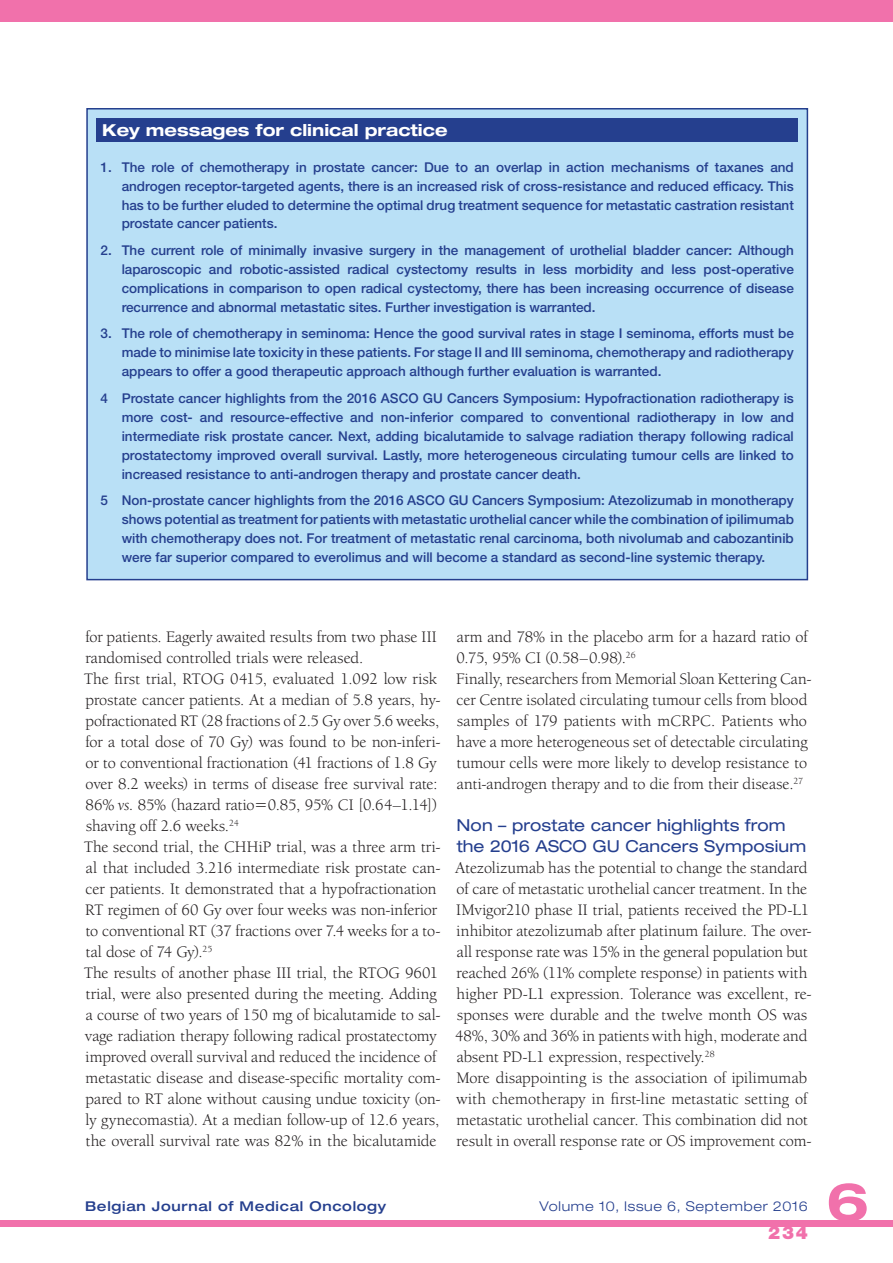
<style>
.page{position:relative;width:893px;height:1263px;background:#fff}
.page>*{position:absolute;margin:0;border:0;box-sizing:border-box;transform-origin:0 0}
.t1{font:700 expanded 52.5px "Helvetica Neue LT Std";color:#f171ab}
.t2{font:900 18px "Helvetica Neue LT Std";color:#f171ab}
.t3{font:16.5px/21px "Berkeley Oldstyle IT Cby BT";letter-spacing:.005em;color:#231f20}
.t4{font:expanded 16.5px/21px "Helvetica Neue LT Std";letter-spacing:.005em;color:#253f8e}
.t5{font:700 expanded 16.5px "Helvetica Neue LT Std";color:#fff}
.t6{font:500 13.5px/18.9px "Helvetica Neue LT Std";color:#253f8e;text-align:justify}
.t7{font:500 expanded 13.5px "Helvetica Neue LT Std";letter-spacing:.05em;color:#253f8e}
.t8{font:300 expanded 13.5px "Helvetica Neue LT Std";letter-spacing:.05em;color:#253f8e}
.s1{font-style:italic}
</style>
<div class="page">
<div style="left:0;top:1220px;width:893px;height:7px;background:#f171ab"></div>
<div style="left:0;top:0;width:893px;height:21px;background:#f171ab"></div>
<div style="left:87px;top:109px;width:720px;height:471px;background:#b9e0f6"></div>
<div style="left:96px;top:118px;width:702px;height:24px;background:#253f8e"></div>
<div style="left:86px;top:108px;width:722px;height:472px;border:2px solid #253f8e"></div>
<p class="t5" style="left:102px;top:120px;width:347px">Key messages for clinical practice</p>
<p class="t6" style="left:122px;top:157px;width:674px;text-indent:-21px">1. The role of chemotherapy in prostate cancer: Due to an overlap in action mechanisms of taxanes and androgen receptor-targeted agents, there is an increased risk of cross-resistance and reduced efficacy. This has to be further eluded to determine the optimal drug treatment sequence for metastatic castration resistant prostate cancer patients.</p>
<p class="t6" style="left:122px;top:241px;width:674px;text-indent:-21px">2. The current role of minimally invasive surgery in the management of urothelial bladder cancer: Although laparoscopic and robotic-assisted radical cystectomy results in less morbidity and less post-operative complications in comparison to open radical cystectomy, there has been increasing occurrence of disease recurrence and abnormal metastatic sites. Further investigation is warranted.</p>
<p class="t6" style="left:122px;top:324px;width:674px;text-indent:-21px">3. The role of chemotherapy in seminoma: Hence the good survival rates in stage I seminoma, efforts must be made to minimise late toxicity in these patients. For stage II and III seminoma, chemotherapy and radiotherapy appears to offer a good therapeutic approach although further evaluation is warranted.</p>
<p class="t6" style="left:122px;top:388px;width:674px;text-indent:-21px">4 Prostate cancer highlights from the 2016 ASCO GU Cancers Symposium: Hypofractionation radiotherapy is more cost- and resource-effective and non-inferior compared to conventional radiotherapy in low and intermediate risk prostate cancer. Next, adding bicalutamide to salvage radiation therapy following radical prostatectomy improved overall survival. Lastly, more heterogeneous circulating tumour cells are linked to increased resistance to anti-androgen therapy and prostate cancer death.</p>
<p class="t6" style="left:122px;top:491px;width:674px;text-indent:-21px">5 Non-prostate cancer highlights from the 2016 ASCO GU Cancers Symposium: Atezolizumab in monotherapy shows potential as treatment for patients with metastatic urothelial cancer while the combination of ipilimumab with chemotherapy does not. For treatment of metastatic renal carcinoma, both nivolumab and cabozantinib were far superior compared to everolimus and will become a standard as second-line systemic therapy.</p>
<p class="t3" style="left:84px;top:626px;width:358px">for patients. Eagerly awaited results from two phase III randomised controlled trials were released.<br>The first trial, RTOG 0415, evaluated 1.092 low risk prostate cancer patients. At a median of 5.8 years, hy&shy;pofractionated RT (28 fractions of 2.5 Gy over 5.6 weeks, for a total dose of 70 Gy) was found to be non-inferi&shy;or to conventional fractionation (41 fractions of 1.8 Gy over 8.2 weeks) in terms of disease free survival rate:<br>86% <span class="s1">vs.</span> 85% (hazard ratio=0.85, 95% CI [0.64–1.14]) shaving off 2.6 weeks.<sup>24<br></sup>The second trial, the CHHiP trial, was a three arm tri&shy;al that included 3.216 intermediate risk prostate can&shy;cer patients. It demonstrated that a hypofractionation RT regimen of 60 Gy over four weeks was non-inferior to conventional RT (37 fractions over 7.4 weeks for a to&shy;tal dose of 74 Gy).<sup>25<br></sup>The results of another phase III trial, the RTOG 9601 trial, were also presented during the meeting. Adding a course of two years of 150 mg of bicalutamide to sal&shy;vage radiation therapy following radical prostatectomy improved overall survival and reduced the incidence of metastatic disease and disease-specific mortality com&shy;pared to RT alone without causing undue toxicity (on&shy;ly gynecomastia). At a median follow-up of 12.6 years, the overall survival rate was 82% in the bicalutamide</p>
<p class="t3" style="left:456px;top:626px;width:356px">arm and 78% in the placebo arm for a hazard ratio of 0.75, 95% CI (0.58–0.98).<sup>26<br></sup>Finally, researchers from Memorial Sloan Kettering Can&shy;cer Centre isolated circulating tumour cells from blood samples of 179 patients with mCRPC. Patients who have a more heterogeneous set of detectable circulating tumour cells were more likely to develop resistance to anti-androgen therapy and to die from their disease.<sup>27</sup></p>
<p class="t4" style="left:456px;top:814px;width:351px">Non – prostate cancer highlights from the 2016 ASCO GU Cancers Symposium</p>
<p class="t3" style="left:455px;top:857px;width:358px">Atezolizumab has the potential to change the standard of care of metastatic urothelial cancer treatment. In the IMvigor210 phase II trial, patients received the PD-L1 inhibitor atezolizumab after platinum failure. The over&shy;all response rate was 15% in the general population but reached 26% (11% complete response) in patients with higher PD-L1 expression. Tolerance was excellent, re&shy;sponses were durable and the twelve month OS was 48%, 30% and 36% in patients with high, moderate and absent PD-L1 expression, respectively.<sup>28<br></sup>More disappointing is the association of ipilimumab with chemotherapy in first-line metastatic setting of metastatic urothelial cancer. This combination did not result in overall response rate or OS improvement com-</p>
<p class="t7" style="left:85px;top:1198px;width:303px">Belgian Journal of Medical Oncology</p>
<p class="t8" style="left:539px;top:1198px;width:270px">Volume 10, Issue 6, September 2016</p>
<p class="t2" style="left:768px;top:1222px;width:41px">234</p>
<h1 class="t1" style="left:826px;top:1169px;width:44px">6</h1>
</div>
